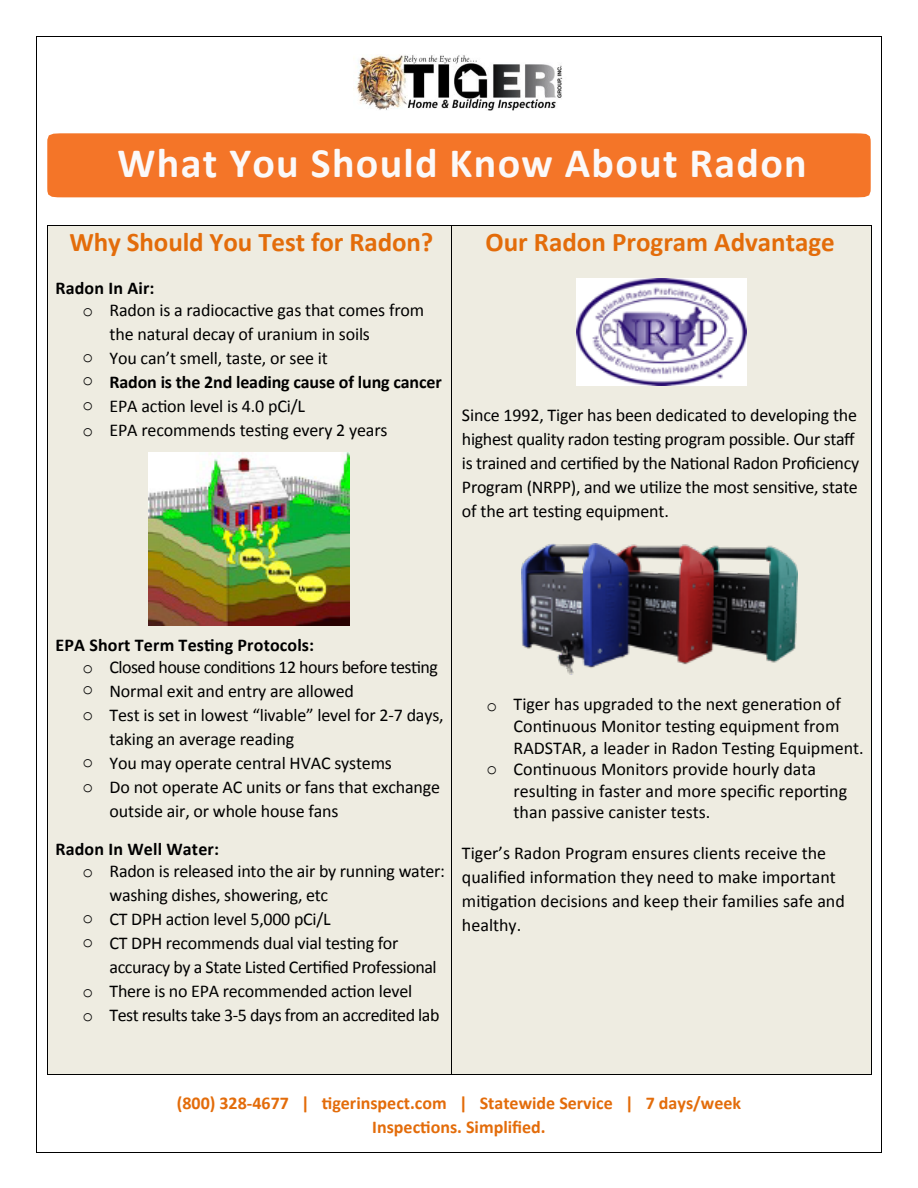
<style>
.page{position:relative;width:918px;height:1188px;background:#fff}
.page>*{position:absolute;margin:0;border:0;box-sizing:border-box;transform-origin:0 0}
.t1{font:700 42px "Calibri";letter-spacing:.03em;color:#fbf9f9}
.t2{font:700 27px "Calibri";color:#e36c0a}
.t3{font:18px/24px "Calibri";letter-spacing:-.01em;color:#000}
.t4{font:700 18px/24px "Calibri";color:#e36c0a;text-align:center}
.t5{font:700 18px "Calibri";letter-spacing:.01em;color:#000}
.t6{font:700 18px "Calibri";letter-spacing:-.01em;color:#000}
.t7{font:18px/22.5px "Courier New";color:#000}
.s1{font-family:"Courier New"}
</style>
<div class="page">
<img style="left:353px;top:55px;width:210px;height:56px">
<div style="left:48px;top:226px;width:403px;height:848px;background:#eeece1"></div>
<div style="left:452px;top:226px;width:419px;height:755px;background:#eeece1"></div>
<div style="left:449px;top:955px;width:422px;height:119px;background:#eeece1"></div>
<hr style="left:48px;top:225px;width:403px;height:1px;background:#000">
<hr style="left:452px;top:225px;width:419px;height:1px;background:#000">
<hr style="left:47px;top:226px;width:1px;height:848px;background:#000">
<hr style="left:451px;top:226px;width:1px;height:848px;background:#000">
<hr style="left:48px;top:1074px;width:823px;height:1px;background:#000">
<hr style="left:871px;top:226px;width:1px;height:848px;background:#000">
<div style="left:47px;top:133px;width:824px;height:64px;background:#f47528"></div>
<hr style="left:37px;top:36px;width:845px;height:1px;background:#000">
<hr style="left:36px;top:37px;width:1px;height:1115px;background:#000">
<hr style="left:882px;top:37px;width:1px;height:1115px;background:#000">
<hr style="left:37px;top:1152px;width:845px;height:1px;background:#000">
<img style="left:149px;top:453px;width:201px;height:172px">
<img style="left:577px;top:279px;width:169px;height:106px">
<img style="left:522px;top:544px;width:276px;height:131px">
<h1 class="t1" style="left:118px;top:136px;width:691px">What You Should Know About Radon</h1>
<h2 class="t2" style="left:69px;top:225px;width:365px">Why Should You Test for Radon?</h2>
<p class="t5" style="left:56px;top:277px;width:101px">Radon In Air:</p>
<p class="t7" style="left:83px;top:298px;width:12px">o</p>
<p class="t7" style="left:83px;top:345px;width:12px">o o</p>
<p class="t7" style="left:83px;top:393px;width:12px">o</p>
<p class="t3" style="left:110px;top:298px;width:316px">Radon is a radiocactive gas that comes from the natural decay of uranium in soils<br>You can’t smell, taste, or see it</p>
<p class="t6" style="left:110px;top:370px;width:334px">Radon is the 2nd leading cause of lung cancer</p>
<p class="t3" style="left:83px;top:394px;width:307px;text-indent:27px">EPA action level is 4.0 pCi/L<br><span class="s1">o</span> EPA recommends testing every 2 years</p>
<h2 class="t2" style="left:485px;top:225px;width:351px">Our Radon Program Advantage</h2>
<p class="t3" style="left:462px;top:403px;width:399px">Since 1992, Tiger has been dedicated to developing the highest quality radon testing program possible. Our staff is trained and certified by the National Radon Proficiency Program (NRPP), and we utilize the most sensitive, state of the art testing equipment.</p>
<p class="t5" style="left:56px;top:634px;width:260px">EPA Short Term Testing Protocols:</p>
<p class="t7" style="left:83px;top:656px;width:12px;line-height:20.7px">o o</p>
<p class="t3" style="left:110px;top:655px;width:336px">Closed house conditions 12 hours before testing Normal exit and entry are allowed<br>Test is set in lowest “livable” level for 2-7 days, taking an average reading<br>You may operate central HVAC systems<br>Do not operate AC units or fans that exchange outside air, or whole house fans</p>
<p class="t7" style="left:83px;top:703px;width:12px">o</p>
<p class="t7" style="left:83px;top:750px;width:12px">o</p>
<p class="t7" style="left:83px;top:775px;width:12px">o</p>
<p class="t5" style="left:56px;top:838px;width:165px">Radon In Well Water:</p>
<p class="t3" style="left:110px;top:859px;width:337px">Radon is released into the air by running water: washing dishes, showering, etc<br>CT DPH action level 5,000 pCi/L<br>CT DPH recommends dual vial testing for accuracy by a State Listed Certified Professional There is no EPA recommended action level Test results take 3-5 days from an accredited lab</p>
<p class="t7" style="left:83px;top:859px;width:12px">o</p>
<p class="t7" style="left:83px;top:906px;width:12px">o</p>
<p class="t7" style="left:83px;top:930px;width:12px">o</p>
<p class="t7" style="left:83px;top:979px;width:12px;line-height:24px">o o</p>
<p class="t7" style="left:487px;top:693px;width:12px">o</p>
<p class="t7" style="left:487px;top:756px;width:12px">o</p>
<p class="t3" style="left:514px;top:694px;width:352px;line-height:21.6px">Tiger has upgraded to the next generation of Continuous Monitor testing equipment from RADSTAR, a leader in Radon Testing Equipment.<br>Continuous Monitors provide hourly data resulting in faster and more specific reporting than passive canister tests.</p>
<p class="t3" style="left:462px;top:841px;width:384px">Tiger’s Radon Program ensures clients receive the qualified information they need to make important mitigation decisions and keep their families safe and healthy.</p>
<p class="t4" style="left:177px;top:1091px;width:566px">(800) 328-4677 | tigerinspect.com | Statewide Service | 7 days/week<br>Inspections. Simplified.</p>
</div>
